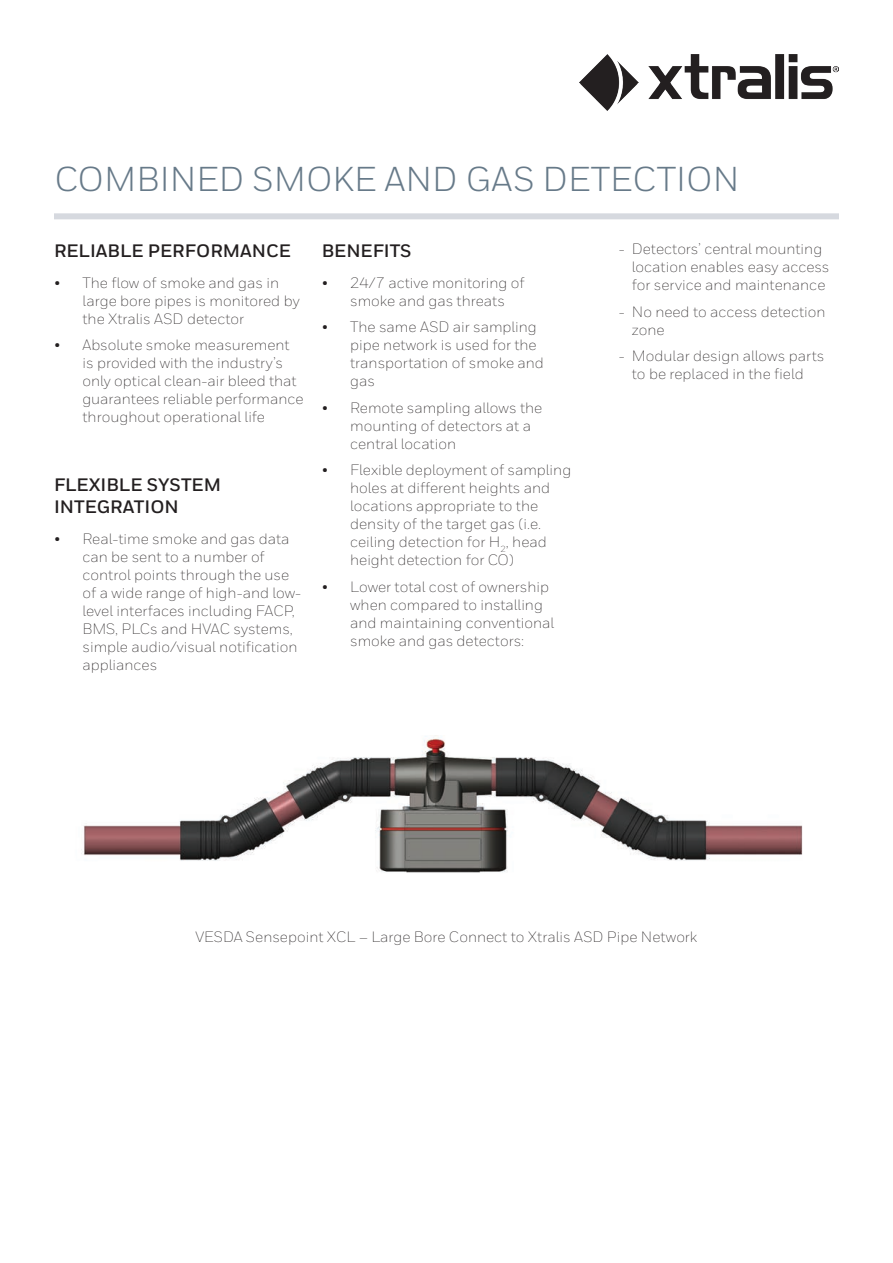
<style>
.page{position:relative;width:893px;height:1263px;background:#fff}
.page>*{position:absolute;margin:0;border:0;box-sizing:border-box;transform-origin:0 0}
.t1{font:34.5px "Honeywell Sans";color:#677a89}
.t2{font:700 18px/21.6px "Honeywell Sans";color:#231f20}
.t3{font:300 15px/18px "Honeywell Sans";color:#231f20}
</style>
<div class="page">
<img style="left:580px;top:54px;width:258px;height:57px">
<div style="left:54px;top:213px;width:785px;height:6px;background:#d6d9df"></div>
<img style="left:81px;top:736px;width:722px;height:137px">
<h1 class="t1" style="left:55px;top:159px;width:686px">COMBINED SMOKE AND GAS DETECTION</h1>
<p class="t2" style="left:54px;top:240px;width:238px">RELIABLE PERFORMANCE</p>
<p class="t3" style="left:82px;top:273px;width:219px;text-indent:-28px">• The flow of smoke and gas in large bore pipes is monitored by the Xtralis ASD detector</p>
<p class="t3" style="left:82px;top:336px;width:223px;text-indent:-29px">• Absolute smoke measurement is provided with the industry’s only optical clean-air bleed that guarantees reliable performance throughout operational life</p>
<p class="t2" style="left:54px;top:475px;width:169px">FLEXIBLE SYSTEM<br>INTEGRATION</p>
<p class="t3" style="left:83px;top:530px;width:220px;text-indent:-29px">• Real-time smoke and gas data can be sent to a number of control points through the use of a wide range of high-and low&shy;level interfaces including FACP,<br>BMS, PLCs and HVAC systems, simple audio/visual notification appliances</p>
<p class="t2" style="left:322px;top:240px;width:91px">BENEFITS</p>
<p class="t3" style="left:322px;top:273px;width:204px;text-align:center">• 24/7 active monitoring of smoke and gas threats</p>
<p class="t3" style="left:350px;top:318px;width:195px;text-indent:-28px">• The same ASD air sampling pipe network is used for the transportation of smoke and gas</p>
<p class="t3" style="left:350px;top:398px;width:194px;text-indent:-28px">• Remote sampling allows the mounting of detectors at a central location</p>
<p class="t3" style="left:350px;top:461px;width:223px;text-indent:-28px">• Flexible deployment of sampling holes at different heights and locations appropriate to the density of the target gas (i.e. ceiling detection for H<sub>2</sub>, head height detection for CO)</p>
<p class="t3" style="left:350px;top:577px;width:206px;text-indent:-28px">• Lower total cost of ownership when compared to installing and maintaining conventional smoke and gas detectors:</p>
<p class="t3" style="left:632px;top:240px;width:199px;text-indent:-13px">- Detectors’ central mounting location enables easy access for service and maintenance</p>
<p class="t3" style="left:632px;top:303px;width:195px;text-indent:-13px">- No need to access detection zone</p>
<p class="t3" style="left:619px;top:347px;width:207px;text-align:center">- Modular design allows parts to be replaced in the field</p>
<p class="t3" style="left:195px;top:928px;width:503px">VESDA Sensepoint XCL – Large Bore Connect to Xtralis ASD Pipe Network</p>
</div>
